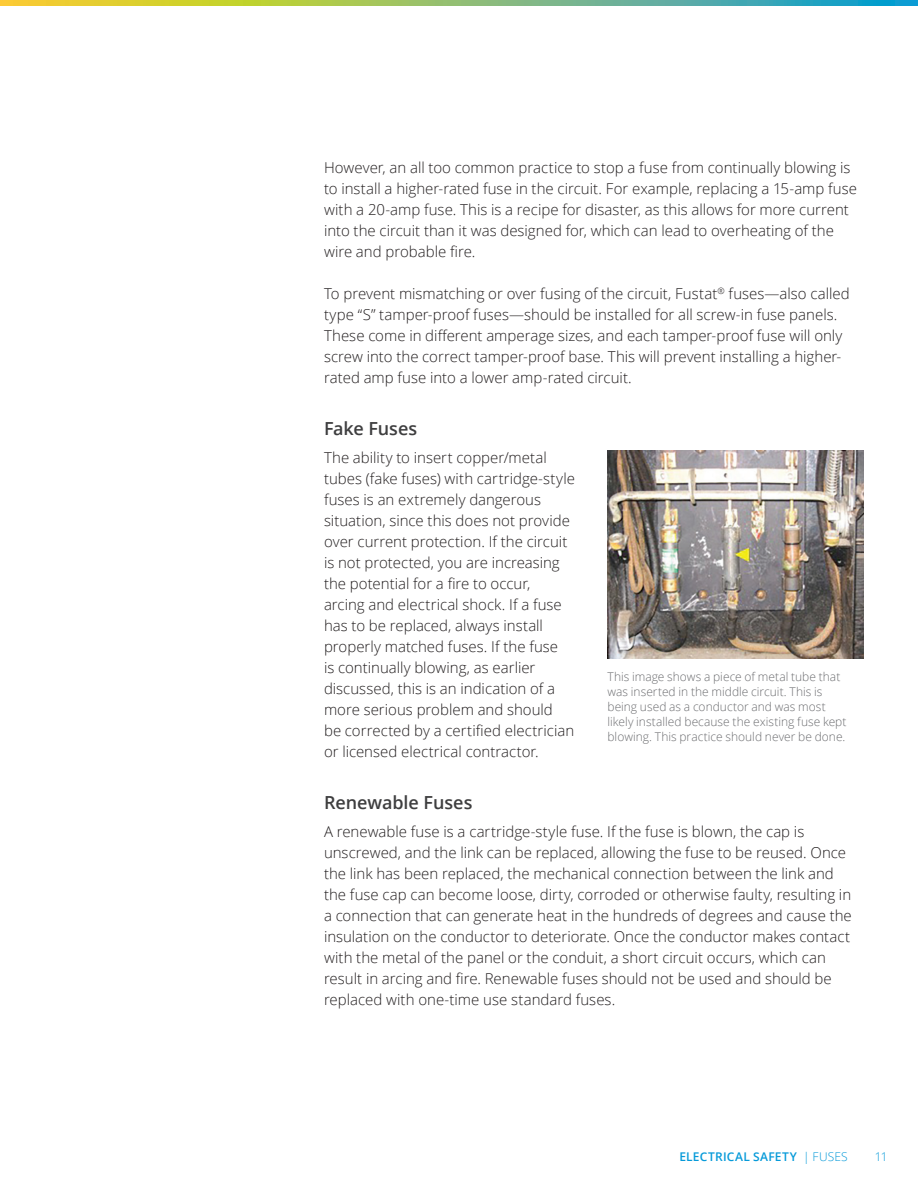
<style>
.page{position:relative;width:918px;height:1188px;background:#fff}
.page>*{position:absolute;margin:0;border:0;box-sizing:border-box;transform-origin:0 0}
.t1{font:600 18px "Open Sans";color:#3e3e3f}
.t2{font:300 15px/21px "Open Sans";color:#231f20}
.t3{font:300 12px/15px "Open Sans";color:#6c6d70}
.t4{font:600 12px "Open Sans";letter-spacing:.03em;color:#069ad9}
.t5{font:300 12px "Open Sans";color:#069ad9}
.s1{font-weight:300}
</style>
<div class="page">
<svg style="left:0;top:0;width:918px;height:6px;background:#8bbb72"></svg>
<img style="left:608px;top:450px;width:256px;height:208px">
<p class="t2" style="left:324px;top:157px;width:535px">However, an all too common practice to stop a fuse from continually blowing is to install a higher-rated fuse in the circuit. For example, replacing a 15-amp fuse with a 20-amp fuse. This is a recipe for disaster, as this allows for more current into the circuit than it was designed for, which can lead to overheating of the wire and probable fire.</p>
<p class="t2" style="left:324px;top:282px;width:527px">To prevent mismatching or over fusing of the circuit, Fustat<sup>®</sup> fuses—also called type “S” tamper-proof fuses—should be installed for all screw-in fuse panels.<br>These come in different amperage sizes, and each tamper-proof fuse will only screw into the correct tamper-proof base. This will prevent installing a higher&shy;rated amp fuse into a lower amp-rated circuit.</p>
<p class="t1" style="left:324px;top:416px;width:95px">Fake Fuses</p>
<p class="t2" style="left:324px;top:447px;width:253px">The ability to insert copper/metal tubes (fake fuses) with cartridge-style fuses is an extremely dangerous situation, since this does not provide over current protection. If the circuit is not protected, you are increasing the potential for a fire to occur,<br>arcing and electrical shock. If a fuse has to be replaced, always install properly matched fuses. If the fuse<br>is continually blowing, as earlier discussed, this is an indication of a more serious problem and should<br>be corrected by a certified electrician or licensed electrical contractor.</p>
<p class="t1" style="left:324px;top:791px;width:150px">Renewable Fuses</p>
<p class="t2" style="left:324px;top:821px;width:529px">A renewable fuse is a cartridge-style fuse. If the fuse is blown, the cap is unscrewed, and the link can be replaced, allowing the fuse to be reused. Once the link has been replaced, the mechanical connection between the link and the fuse cap can become loose, dirty, corroded or otherwise faulty, resulting in a connection that can generate heat in the hundreds of degrees and cause the insulation on the conductor to deteriorate. Once the conductor makes contact with the metal of the panel or the conduit, a short circuit occurs, which can result in arcing and fire. Renewable fuses should not be used and should be replaced with one-time use standard fuses.</p>
<p class="t3" style="left:608px;top:669px;width:240px">This image shows a piece of metal tube that was inserted in the middle circuit. This is being used as a conductor and was most likely installed because the existing fuse kept blowing. This practice should never be done.</p>
<p class="t4" style="left:679px;top:1148px;width:170px">ELECTRICAL SAFETY <span class="s1">| FUSES</span></p>
<p class="t5" style="left:875px;top:1148px;width:14px">11</p>
</div>
